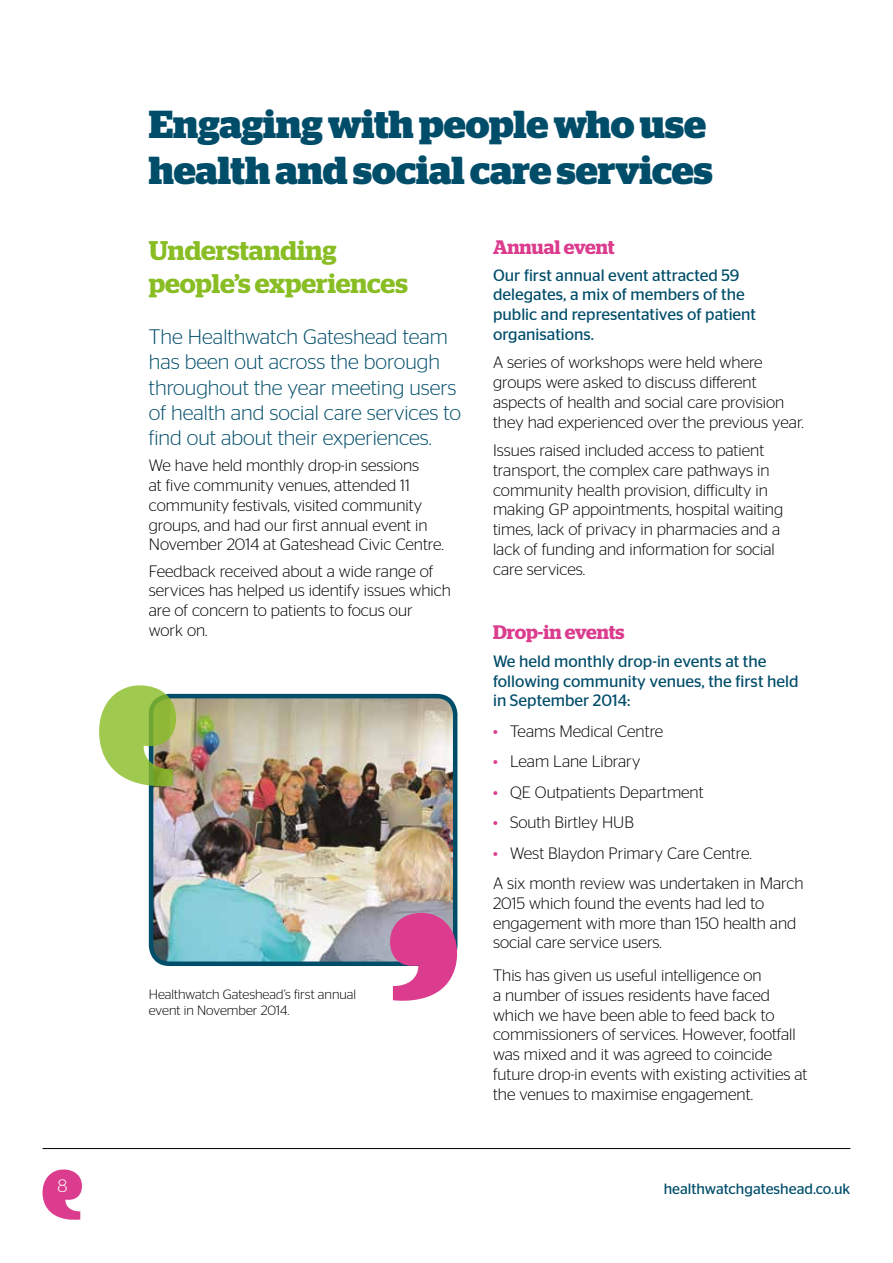
<style>
.page{position:relative;width:893px;height:1263px;background:#fff}
.page>*{position:absolute;margin:0;border:0;box-sizing:border-box;transform-origin:0 0}
.t1{font:700 39px/46.8px "Stag";color:#004d6a}
.t2{font:600 27px/32.4px "Stag";color:#89bd24}
.t3{font:300 21px/25.2px "Stag Sans";color:#004d6a}
.t4{font:600 19.5px "Stag";letter-spacing:-.005em;color:#db3c8e}
.t5{font:300 18px "Stag Sans";color:#fff}
.t6{font:300 16.5px/19.8px "Stag Sans";color:#000}
.t7{font:16.5px/19.8px "Stag Sans";color:#004d6a}
.t8{font:15px "Stag Sans";color:#004d6a}
.t9{font:300 13.5px/16.2px "Stag Sans";color:#000}
.s1{color:#db3c8e}
</style>
<div class="page">
<hr style="left:43px;top:1148px;width:807px;height:1px;background:#000">
<svg style="left:42px;top:1169px;width:40px;height:51px"></svg>
<img style="left:154px;top:696px;width:300px;height:267px">
<div style="left:149px;top:694px;width:308px;height:272px;border:4px solid #004d6a;border-radius:18px"></div>
<svg style="left:390px;top:913px;width:68px;height:88px"></svg>
<svg style="left:99px;top:685px;width:77px;height:101px;background:#a7c568"></svg>
<h1 class="t1" style="left:149px;top:100px;width:566px">Engaging with people who use health and social care services</h1>
<h2 class="t2" style="left:149px;top:234px;width:260px">Understanding people’s experiences</h2>
<p class="t3" style="left:149px;top:324px;width:314px">The Healthwatch Gateshead team has been out across the borough throughout the year meeting users of health and social care services to find out about their experiences.</p>
<p class="t6" style="left:149px;top:455px;width:297px">We have held monthly drop-in sessions<br>at five community venues, attended 11 community festivals, visited community groups, and had our first annual event in November 2014 at Gateshead Civic Centre.</p>
<p class="t6" style="left:149px;top:561px;width:304px">Feedback received about a wide range of services has helped us identify issues which are of concern to patients to focus our work on.</p>
<p class="t9" style="left:149px;top:986px;width:209px">Healthwatch Gateshead’s first annual event in November 2014.</p>
<p class="t4" style="left:493px;top:236px;width:123px">Annual event</p>
<p class="t7" style="left:493px;top:265px;width:265px">Our first annual event attracted 59 delegates, a mix of members of the public and representatives of patient organisations.</p>
<p class="t6" style="left:493px;top:352px;width:312px">A series of workshops were held where groups were asked to discuss different aspects of health and social care provision they had experienced over the previous year.</p>
<p class="t6" style="left:493px;top:440px;width:292px">Issues raised included access to patient transport, the complex care pathways in community health provision, difficulty in making GP appointments, hospital waiting times, lack of privacy in pharmacies and a lack of funding and information for social care services.</p>
<p class="t4" style="left:493px;top:620px;width:133px">Drop-in events</p>
<p class="t7" style="left:493px;top:651px;width:307px">We held monthly drop-in events at the following community venues, the first held in September 2014:</p>
<p class="t6" style="left:493px;top:721px;width:172px"><span class="s1">•</span> Teams Medical Centre</p>
<p class="t6" style="left:493px;top:751px;width:149px"><span class="s1">•</span> Leam Lane Library</p>
<p class="t6" style="left:493px;top:782px;width:212px"><span class="s1">•</span> QE Outpatients Department</p>
<p class="t6" style="left:493px;top:812px;width:142px"><span class="s1">•</span> South Birtley HUB</p>
<p class="t6" style="left:493px;top:837px;width:312px;line-height:30.5px"><span class="s1">•</span> West Blaydon Primary Care Centre.<br>A six month review was undertaken in March</p>
<p class="t6" style="left:493px;top:893px;width:305px">2015 which found the events had led to engagement with more than 150 health and social care service users.</p>
<p class="t6" style="left:493px;top:965px;width:316px">This has given us useful intelligence on<br>a number of issues residents have faced which we have been able to feed back to commissioners of services. However, footfall was mixed and it was agreed to coincide future drop-in events with existing activities at the venues to maximise engagement.</p>
<p class="t5" style="left:58px;top:1176px;width:11px">8</p>
<p class="t8" style="left:664px;top:1180px;width:188px">healthwatchgateshead.co.uk</p>
</div>
